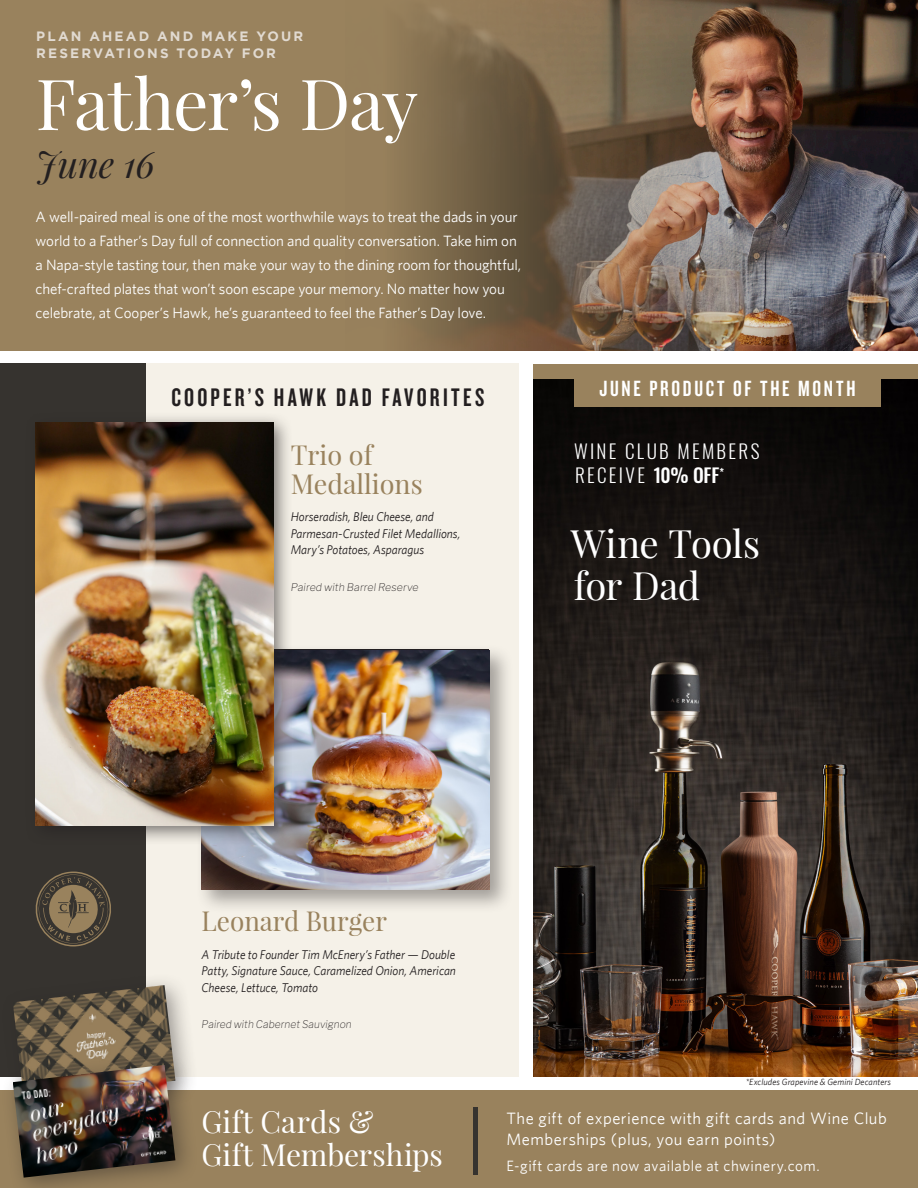
<style>
.page{position:relative;width:918px;height:1188px;background:#fff}
.page>*{position:absolute;margin:0;border:0;box-sizing:border-box;transform-origin:0 0}
.Copy{font:70.5px "Playfair Display";letter-spacing:-.025em;color:#fff}
._7_75pt_body_text{font:38.25px/41.8px "Playfair Display";letter-spacing:-.015em;color:#fff}
.Copy-2{font:italic 36px "Playfair Display";color:#231f20}
.Copy-3{font:30px/33px "Playfair Display";letter-spacing:-.005em;color:#fff}
.t1{font:27px/28.5px "Playfair Display";color:#99825d}
.Copy-4{font:26.4px "Knockout HTF48 Featherweight";letter-spacing:.12em;color:#231f20}
.Copy-5{font:22.95px "Knockout HTF48 Featherweight";letter-spacing:.12em;color:#fff}
.Copy-6{font:300 19.2px/24.5px "Oswald";letter-spacing:.12em;color:#fff}
._7_75pt_body_text-2{font:16.5px/21px "Whitney";letter-spacing:.03em;color:#fff}
._7_75pt_body_text-3{font:15px/24px "Whitney";letter-spacing:-.005em;color:#fff}
._7_75pt_body_text-4{font:15px "Whitney";letter-spacing:.03em;color:#fff}
.Copy-7{font:700 13.5px "Gotham";letter-spacing:.155em;color:#e1dad1}
.Copy-8{font:italic 12.75px/16.5px "Whitney";color:#231f20}
._7_75pt_body_text-5{font:italic 100 10.5px "Libre Franklin";letter-spacing:.01em;color:#231f20}
.FoCH_fine_print{font:italic 9px "Whitney";letter-spacing:.01em;color:#231f20}
.s1{font-weight:500}
</style>
<div class="page">
<div style="left:0;top:364px;width:518px;height:713px;background:#f5f1e8"></div>
<div style="left:0;top:364px;width:146px;height:713px;background:#36332f"></div>
<div style="left:0;top:0;width:918px;height:351px;background:#99825d"></div>
<img style="left:533px;top:378px;width:385px;height:699px">
<div style="left:0;top:1091px;width:918px;height:97px;background:#99825d"></div>
<hr style="left:473px;top:1107px;width:4px;height:67px;background:#36332f">
<div style="left:533px;top:364px;width:385px;height:14px;background:#99825d"></div>
<div style="left:575px;top:374px;width:306px;height:33px;background:#99825d"></div>
<div style="left:196px;top:644px;width:318px;height:270px;background:#231f20;opacity:.4"></div>
<img style="left:202px;top:650px;width:287px;height:239px">
<div style="left:25px;top:412px;width:269px;height:433px;background:#231f20;opacity:.6"></div>
<img style="left:36px;top:422px;width:237px;height:403px">
<svg style="left:35px;top:872px;width:76px;height:74px"></svg>
<img style="left:401px;top:0;width:517px;height:351px">
<div style="left:0;top:972px;width:199px;height:149px;background:#231f20;opacity:.45"></div>
<img style="left:13px;top:985px;width:162px;height:67px">
<div style="left:0;top:1052px;width:199px;height:136px;background:#231f20;opacity:.45"></div>
<img style="left:13px;top:1065px;width:162px;height:113px">
<p class="Copy-7" style="left:36px;top:29px;width:269px">PLAN AHEAD AND MAKE YOUR</p>
<p class="Copy-7" style="left:36px;top:45px;width:241px">RESERVATIONS TODAY FOR</p>
<p class="Copy" style="left:36px;top:60px;width:384px">Father’s Day</p>
<p class="Copy-2" style="left:36px;top:141px;width:121px">June 16</p>
<p class="_7_75pt_body_text-3" style="left:36px;top:204px;width:487px">A well-paired meal is one of the most worthwhile ways to treat the dads in your world to a Father’s Day full of connection and quality conversation. Take him on a Napa-style tasting tour, then make your way to the dining room for thoughtful, chef-crafted plates that won’t soon escape your memory. No matter how you celebrate, at Cooper’s Hawk, he’s guaranteed to feel the Father’s Day love.</p>
<p class="Copy-4" style="left:171px;top:384px;width:314px">COOPER’S HAWK DAD FAVORITES</p>
<p class="t1" style="left:291px;top:441px;width:134px">Trio of<br>Medallions</p>
<p class="Copy-8" style="left:291px;top:508px;width:171px">Horseradish, Bleu Cheese, and<br>Parmesan-Crusted Filet Medallions,<br>Mary’s Potatoes, Asparagus</p>
<p class="_7_75pt_body_text-5" style="left:291px;top:580px;width:130px">Paired with Barrel Reserve</p>
<p class="Copy-5" style="left:600px;top:376px;width:258px">JUNE PRODUCT OF THE MONTH</p>
<p class="Copy-6" style="left:574px;top:437px;width:187px">WINE CLUB MEMBERS<br>RECEIVE <span class="s1">10% OFF</span><sup>*</sup></p>
<p class="_7_75pt_body_text" style="left:571px;top:523px;width:191px">Wine Tools for Dad</p>
<p class="t1" style="left:202px;top:906px;width:187px">Leonard Burger</p>
<p class="Copy-8" style="left:202px;top:946px;width:256px;text-align:justify">A Tribute to Founder Tim McEnery’s Father — Double Patty, Signature Sauce, Caramelized Onion, American Cheese, Lettuce, Tomato</p>
<p class="_7_75pt_body_text-5" style="left:202px;top:1018px;width:152px">Paired with Cabernet Sauvignon</p>
<p class="FoCH_fine_print" style="left:746px;top:1077px;width:147px">*Excludes Grapevine &amp; Gemini Decanters</p>
<p class="Copy-3" style="left:202px;top:1105px;width:243px">Gift Cards &amp;<br>Gift Memberships</p>
<p class="_7_75pt_body_text-2" style="left:506px;top:1108px;width:382px">The gift of experience with gift cards and Wine Club<br>Memberships (plus, you earn points)</p>
<p class="_7_75pt_body_text-4" style="left:506px;top:1157px;width:315px">E-gift cards are now available at chwinery.com.</p>
</div>
